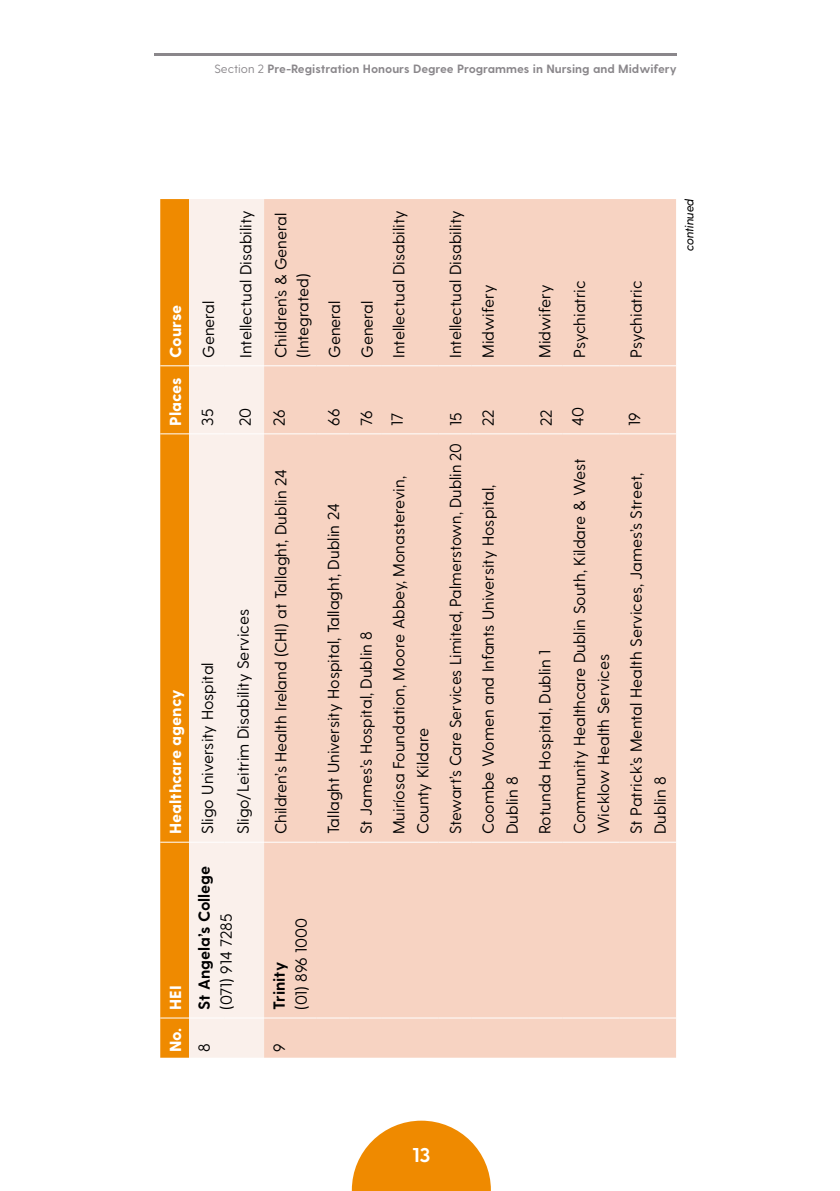
<style>
.page{position:relative;width:840px;height:1191px;background:#fff}
.page>*{position:absolute;margin:0;border:0;box-sizing:border-box;transform-origin:0 0}
.t1{font:700 20px "Greycliff CF";color:#fff}
.TTEXT{font:16px/24px "Greycliff CF";color:#000}
.THEAD_white{font:800 16px "Greycliff CF";color:#fff}
.TTEXT-2{font:700 16px/22px "Greycliff CF";color:#000}
.t2{font:700 12px "Greycliff CF";color:#8a878b}
.continued{font:italic 500 12px "Greycliff CF";color:#000}
.s1{font-weight:400}
.s2{font-weight:700}
</style>
<div class="page">
<hr style="left:154px;top:54px;width:522px;height:2px;background:#8a878b">
<svg style="left:351px;top:1120px;width:139px;height:71px"></svg>
<div style="left:189px;top:199px;width:75px;height:858px;background:#faf0eb"></div>
<div style="left:264px;top:199px;width:411px;height:858px;background:#f7d3c2"></div>
<div style="left:160px;top:199px;width:29px;height:858px;background:#ef8a00"></div>
<hr style="left:189px;top:1017px;width:35px;height:1px;background:#fff">
<hr style="left:224px;top:1017px;width:40px;height:1px;background:#fff">
<hr style="left:189px;top:841px;width:35px;height:1px;background:#fff">
<hr style="left:189px;top:433px;width:35px;height:1px;background:#fff">
<hr style="left:189px;top:365px;width:35px;height:1px;background:#fff">
<hr style="left:224px;top:841px;width:40px;height:1px;background:#fff">
<hr style="left:224px;top:433px;width:40px;height:1px;background:#fff">
<hr style="left:224px;top:365px;width:40px;height:1px;background:#fff">
<hr style="left:264px;top:1017px;width:52px;height:1px;background:#fff">
<hr style="left:316px;top:1017px;width:33px;height:1px;background:#fff">
<hr style="left:349px;top:1017px;width:33px;height:1px;background:#fff">
<hr style="left:382px;top:1017px;width:56px;height:1px;background:#fff">
<hr style="left:438px;top:1017px;width:33px;height:1px;background:#fff">
<hr style="left:471px;top:1017px;width:56px;height:1px;background:#fff">
<hr style="left:527px;top:1017px;width:35px;height:1px;background:#fff">
<hr style="left:562px;top:1017px;width:57px;height:1px;background:#fff">
<hr style="left:619px;top:1017px;width:56px;height:1px;background:#fff">
<hr style="left:264px;top:841px;width:52px;height:1px;background:#fff">
<hr style="left:264px;top:433px;width:52px;height:1px;background:#fff">
<hr style="left:264px;top:365px;width:52px;height:1px;background:#fff">
<hr style="left:316px;top:841px;width:33px;height:1px;background:#fff">
<hr style="left:316px;top:433px;width:33px;height:1px;background:#fff">
<hr style="left:316px;top:365px;width:33px;height:1px;background:#fff">
<hr style="left:349px;top:841px;width:33px;height:1px;background:#fff">
<hr style="left:349px;top:433px;width:33px;height:1px;background:#fff">
<hr style="left:349px;top:365px;width:33px;height:1px;background:#fff">
<hr style="left:382px;top:841px;width:56px;height:1px;background:#fff">
<hr style="left:382px;top:433px;width:56px;height:1px;background:#fff">
<hr style="left:382px;top:365px;width:56px;height:1px;background:#fff">
<hr style="left:438px;top:841px;width:33px;height:1px;background:#fff">
<hr style="left:438px;top:433px;width:33px;height:1px;background:#fff">
<hr style="left:438px;top:365px;width:33px;height:1px;background:#fff">
<hr style="left:471px;top:841px;width:56px;height:1px;background:#fff">
<hr style="left:471px;top:433px;width:56px;height:1px;background:#fff">
<hr style="left:471px;top:365px;width:56px;height:1px;background:#fff">
<hr style="left:527px;top:841px;width:35px;height:1px;background:#fff">
<hr style="left:527px;top:433px;width:35px;height:1px;background:#fff">
<hr style="left:527px;top:365px;width:35px;height:1px;background:#fff">
<hr style="left:562px;top:841px;width:57px;height:1px;background:#fff">
<hr style="left:562px;top:433px;width:57px;height:1px;background:#fff">
<hr style="left:562px;top:365px;width:57px;height:1px;background:#fff">
<hr style="left:619px;top:841px;width:56px;height:1px;background:#fff">
<hr style="left:619px;top:433px;width:56px;height:1px;background:#fff">
<hr style="left:619px;top:365px;width:56px;height:1px;background:#fff">
<p class="t2" style="left:214px;top:62px;width:463px"><span class="s1">Section 2</span> Pre-Registration Honours Degree Programmes in Nursing and Midwifery</p>
<p class="THEAD_white" style="left:166px;top:358px;width:54px;rotate:-90deg">Course</p>
<p class="THEAD_white" style="left:166px;top:426px;width:50px;rotate:-90deg">Places</p>
<p class="TTEXT" style="left:197px;top:358px;width:59px;rotate:-90deg">General</p>
<p class="TTEXT" style="left:196px;top:426px;width:18px;rotate:-90deg">35</p>
<p class="TTEXT" style="left:234px;top:358px;width:149px;rotate:-90deg">Intellectual Disability</p>
<p class="TTEXT" style="left:233px;top:426px;width:20px;rotate:-90deg">20</p>
<p class="THEAD_white" style="left:166px;top:834px;width:146px;rotate:-90deg">Healthcare agency</p>
<p class="THEAD_white" style="left:166px;top:1010px;width:26px;rotate:-90deg">HEI</p>
<p class="THEAD_white" style="left:166px;top:1052px;width:26px;rotate:-90deg">No.</p>
<p class="TTEXT" style="left:196px;top:834px;width:173px;rotate:-90deg">Sligo University Hospital</p>
<p class="TTEXT" style="left:231px;top:834px;width:226px;rotate:-90deg">Sligo/Leitrim Disability Services</p>
<p class="TTEXT-2" style="left:194px;top:1010px;width:146px;rotate:-90deg">St Angela’s College <span class="s1">(071) 914 7285</span></p>
<p class="TTEXT" style="left:192px;top:1052px;width:10px;rotate:-90deg">8</p>
<p class="TTEXT" style="left:270px;top:358px;width:146px;line-height:22px;rotate:-90deg">Children’s &amp; General (Integrated)</p>
<p class="TTEXT" style="left:323px;top:358px;width:59px;rotate:-90deg">General</p>
<p class="TTEXT" style="left:355px;top:358px;width:59px;rotate:-90deg">General</p>
<p class="TTEXT" style="left:387px;top:358px;width:149px;rotate:-90deg">Intellectual Disability</p>
<p class="TTEXT" style="left:443px;top:358px;width:149px;rotate:-90deg">Intellectual Disability</p>
<p class="TTEXT" style="left:476px;top:358px;width:74px;rotate:-90deg">Midwifery</p>
<p class="TTEXT" style="left:267px;top:426px;width:18px;rotate:-90deg">26</p>
<p class="TTEXT" style="left:269px;top:834px;width:366px;rotate:-90deg">Children’s Health Ireland (CHI) at Tallaght, Dublin 24</p>
<p class="TTEXT" style="left:322px;top:426px;width:18px;rotate:-90deg">66</p>
<p class="TTEXT" style="left:354px;top:426px;width:17px;rotate:-90deg">76</p>
<p class="TTEXT" style="left:385px;top:426px;width:15px;rotate:-90deg">17</p>
<p class="TTEXT" style="left:321px;top:834px;width:332px;rotate:-90deg">Tallaght University Hospital, Tallaght, Dublin 24</p>
<p class="TTEXT" style="left:354px;top:834px;width:205px;rotate:-90deg">St James’s Hospital, Dublin 8</p>
<p class="TTEXT" style="left:387px;top:834px;width:359px;rotate:-90deg">Muiríosa Foundation, Moore Abbey, Monasterevin,<br>County Kildare</p>
<p class="TTEXT" style="left:444px;top:426px;width:15px;rotate:-90deg">15</p>
<p class="TTEXT" style="left:443px;top:834px;width:393px;rotate:-90deg">Stewart’s Care Services Limited, Palmerstown, Dublin 20</p>
<p class="TTEXT" style="left:476px;top:426px;width:18px;rotate:-90deg">22</p>
<p class="TTEXT" style="left:476px;top:834px;width:351px;rotate:-90deg">Coombe Women and Infants University Hospital,<br>Dublin 8</p>
<p class="TTEXT" style="left:268px;top:1010px;width:94px;line-height:22px;rotate:-90deg"><span class="s2">Trinity<br></span>(01) 896 1000</p>
<p class="TTEXT" style="left:267px;top:1052px;width:10px;rotate:-90deg">9</p>
<p class="TTEXT" style="left:533px;top:358px;width:74px;rotate:-90deg">Midwifery</p>
<p class="TTEXT" style="left:567px;top:358px;width:79px;rotate:-90deg">Psychiatric</p>
<p class="TTEXT" style="left:624px;top:358px;width:79px;rotate:-90deg">Psychiatric</p>
<p class="continued" style="left:681px;top:251px;width:54px;rotate:-90deg">continued</p>
<p class="TTEXT" style="left:534px;top:426px;width:18px;rotate:-90deg">22</p>
<p class="TTEXT" style="left:533px;top:834px;width:186px;rotate:-90deg">Rotunda Hospital, Dublin 1</p>
<p class="TTEXT" style="left:566px;top:426px;width:20px;rotate:-90deg">40</p>
<p class="TTEXT" style="left:567px;top:834px;width:377px;rotate:-90deg">Community Healthcare Dublin South, Kildare &amp; West<br>Wicklow Health Services</p>
<p class="TTEXT" style="left:622px;top:426px;width:15px;rotate:-90deg">19</p>
<p class="TTEXT" style="left:624px;top:834px;width:363px;rotate:-90deg">St Patrick’s Mental Health Services, James’s Street,<br>Dublin 8</p>
<p class="t1" style="left:412px;top:1142px;width:20px">13</p>
</div>
